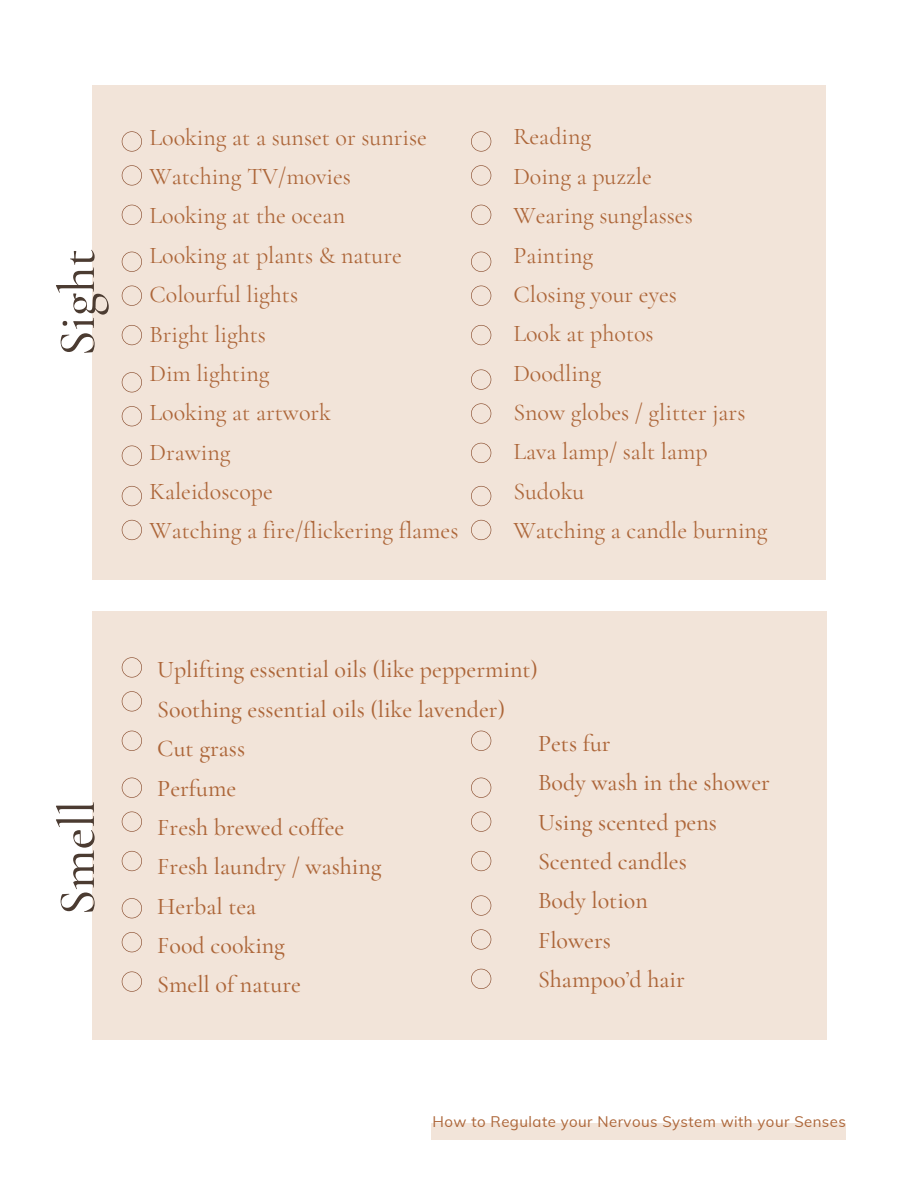
<style>
.page{position:relative;width:918px;height:1188px;background:#fff}
.page>*{position:absolute;margin:0;border:0;box-sizing:border-box;transform-origin:0 0}
.t1{font:500 52.5px "Cormorant Garamond";color:#4b3b31}
.t2{font:24px/39.3px "Cormorant Garamond";color:#ad6639}
.t3{font:500 24px/39.3px "Cormorant Garamond";color:#ad6639}
.t4{font:15px "Muli";letter-spacing:.03em;color:#ad6639}
</style>
<div class="page">
<div style="left:92px;top:85px;width:734px;height:495px;background:#f2e4d9"></div>
<svg style="left:122px;top:131px;width:20px;height:21px"></svg>
<svg style="left:122px;top:165px;width:20px;height:21px"></svg>
<svg style="left:122px;top:205px;width:20px;height:20px"></svg>
<svg style="left:122px;top:252px;width:20px;height:20px"></svg>
<svg style="left:122px;top:286px;width:20px;height:20px"></svg>
<svg style="left:122px;top:325px;width:20px;height:20px"></svg>
<svg style="left:122px;top:372px;width:20px;height:20px"></svg>
<svg style="left:122px;top:406px;width:20px;height:20px"></svg>
<svg style="left:122px;top:446px;width:20px;height:20px"></svg>
<svg style="left:122px;top:486px;width:20px;height:20px"></svg>
<svg style="left:122px;top:520px;width:20px;height:20px"></svg>
<svg style="left:471px;top:131px;width:20px;height:21px"></svg>
<svg style="left:471px;top:165px;width:20px;height:21px"></svg>
<svg style="left:471px;top:205px;width:20px;height:20px"></svg>
<svg style="left:471px;top:252px;width:20px;height:20px"></svg>
<svg style="left:471px;top:286px;width:20px;height:20px"></svg>
<svg style="left:471px;top:325px;width:20px;height:20px"></svg>
<svg style="left:471px;top:369px;width:20px;height:21px"></svg>
<svg style="left:471px;top:403px;width:20px;height:21px"></svg>
<svg style="left:471px;top:443px;width:20px;height:20px"></svg>
<svg style="left:471px;top:486px;width:20px;height:20px"></svg>
<svg style="left:471px;top:520px;width:20px;height:20px"></svg>
<div style="left:92px;top:611px;width:734px;height:429px;background:#f2e4d9"></div>
<svg style="left:122px;top:657px;width:20px;height:21px"></svg>
<svg style="left:122px;top:691px;width:20px;height:20px"></svg>
<svg style="left:122px;top:731px;width:20px;height:20px"></svg>
<svg style="left:122px;top:778px;width:20px;height:20px"></svg>
<svg style="left:122px;top:812px;width:20px;height:20px"></svg>
<svg style="left:122px;top:851px;width:20px;height:20px"></svg>
<svg style="left:122px;top:898px;width:20px;height:20px"></svg>
<svg style="left:122px;top:932px;width:20px;height:20px"></svg>
<svg style="left:122px;top:971px;width:20px;height:21px"></svg>
<svg style="left:471px;top:731px;width:20px;height:20px"></svg>
<svg style="left:471px;top:778px;width:20px;height:20px"></svg>
<svg style="left:471px;top:812px;width:20px;height:20px"></svg>
<svg style="left:471px;top:851px;width:20px;height:20px"></svg>
<svg style="left:471px;top:895px;width:20px;height:21px"></svg>
<svg style="left:471px;top:929px;width:20px;height:21px"></svg>
<svg style="left:471px;top:969px;width:20px;height:20px"></svg>
<div style="left:431px;top:1123px;width:415px;height:16px;background:#f2e4d9"></div>
<p class="t1" style="left:45px;top:356px;width:109px;rotate:-90deg">Sight</p>
<p class="t2" style="left:149px;top:117px;width:311px">Looking at a sunset or sunrise<br>Watching TV/movies<br>Looking at the ocean<br>Looking at plants &amp; nature<br>Colourful lights<br>Bright lights<br>Dim lighting<br>Looking at artwork<br>Drawing<br>Kaleidoscope<br>Watching a fire/flickering flames</p>
<p class="t2" style="left:513px;top:117px;width:256px">Reading<br>Doing a puzzle<br>Wearing sunglasses<br>Painting<br>Closing your eyes<br>Look at photos<br>Doodling<br>Snow globes / glitter jars<br>Lava lamp/ salt lamp<br>Sudoku<br>Watching a candle burning</p>
<p class="t1" style="left:45px;top:916px;width:116px;rotate:-90deg">Smell</p>
<p class="t3" style="left:157px;top:650px;width:382px">Uplifting essential oils (like peppermint)<br>Soothing essential oils (like lavender)<br>Cut grass<br>Perfume<br>Fresh brewed coffee<br>Fresh laundry / washing<br>Herbal tea<br>Food cooking<br>Smell of nature</p>
<p class="t3" style="left:538px;top:723px;width:233px">Pets fur<br>Body wash in the shower<br>Using scented pens<br>Scented candles<br>Body lotion<br>Flowers<br>Shampoo’d hair</p>
<p class="t4" style="left:433px;top:1112px;width:415px">How to Regulate your Nervous System with your Senses</p>
</div>
